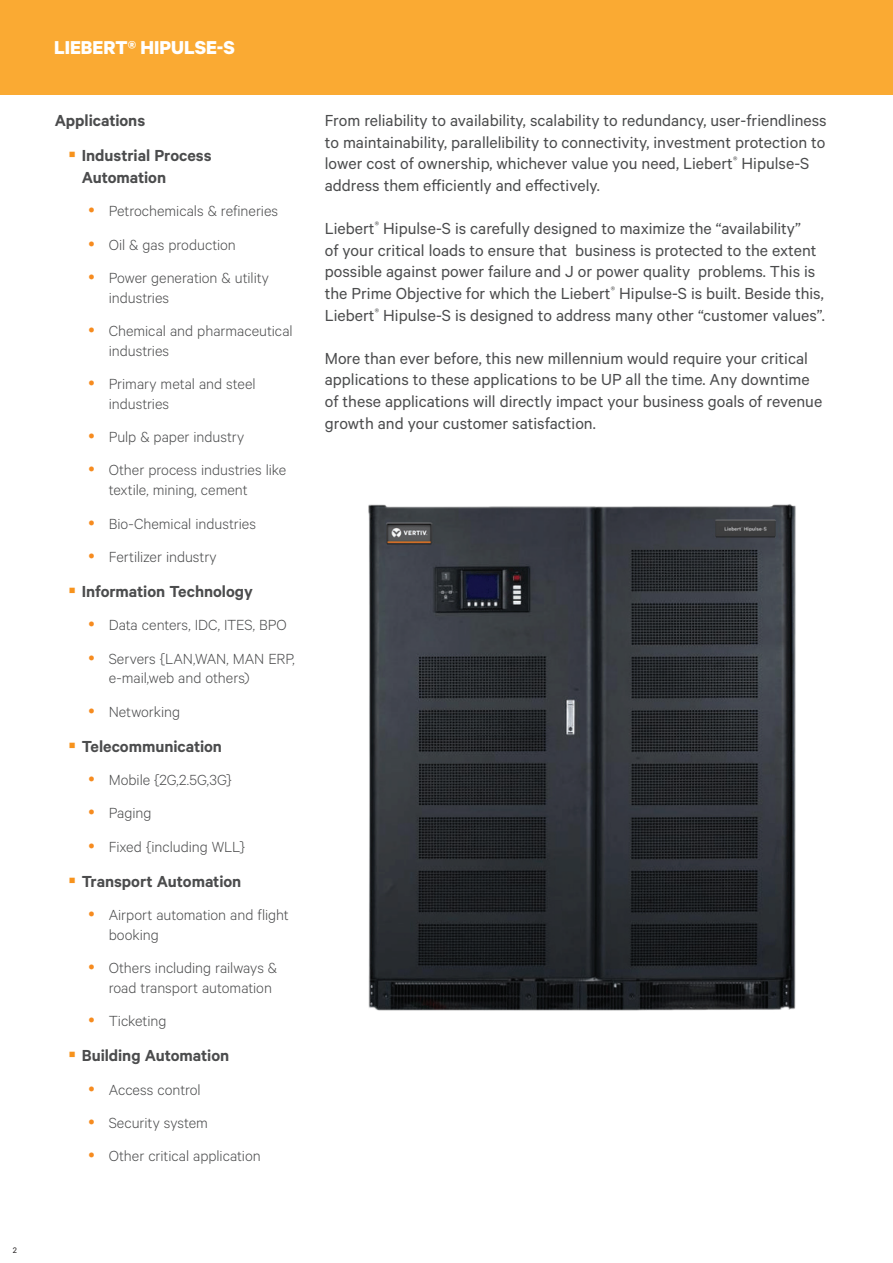
<style>
.page{position:relative;width:893px;height:1263px;background:#fff}
.page>*{position:absolute;margin:0;border:0;box-sizing:border-box;transform-origin:0 0}
.t1{font:700 21px "Calibre";color:#fff}
.t2{font:18px/21.6px "Calibre";color:#4b4c4d}
.t3{font:600 18px/35.1px "Calibre";letter-spacing:-.005em;color:#4b4c4d}
.t4{font:300 16.5px/33.3px "Calibre";letter-spacing:-.005em;color:#4b4c4d}
.t5{font:9px "Calibre";color:#231f20}
</style>
<div class="page">
<div style="left:0;top:0;width:893px;height:94px;background:#faaa33"></div>
<img style="left:368px;top:504px;width:428px;height:507px">
<p class="t5" style="left:13px;top:1245px;width:6px">2</p>
<p class="t1" style="left:54px;top:35px;width:182px">LIEBERT® HIPULSE-S</p>
<p class="t3" style="left:82px;top:103px;width:131px;text-indent:-27px">Applications<br>Industrial Process</p>
<p class="t3" style="left:82px;top:159px;width:86px">Automation</p>
<p class="t4" style="left:109px;top:194px;width:171px">Petrochemicals &amp; refineries<br>Oil &amp; gas production<br>Power generation &amp; utility</p>
<p class="t4" style="left:109px;top:280px;width:185px">industries<br>Chemical and pharmaceutical</p>
<p class="t4" style="left:109px;top:333px;width:148px">industries<br>Primary metal and steel</p>
<p class="t4" style="left:109px;top:386px;width:179px">industries<br>Pulp &amp; paper industry<br>Other process industries like</p>
<p class="t4" style="left:109px;top:473px;width:149px">textile, mining, cement<br>Bio-Chemical industries<br>Fertilizer industry</p>
<p class="t3" style="left:82px;top:573px;width:173px">Information Technology</p>
<p class="t4" style="left:109px;top:608px;width:188px">Data centers, IDC, ITES, BPO<br>Servers {LAN,WAN, MAN ERP,</p>
<p class="t4" style="left:109px;top:661px;width:142px">e-mail,web and others)<br>Networking</p>
<p class="t3" style="left:82px;top:728px;width:142px">Telecommunication</p>
<p class="t4" style="left:109px;top:762px;width:138px">Mobile {2G,2.5G,3G}<br>Paging<br>Fixed {including WLL}</p>
<p class="t3" style="left:82px;top:863px;width:161px">Transport Automation</p>
<p class="t4" style="left:109px;top:904px;width:182px;line-height:19.8px">Airport automation and flight booking</p>
<p class="t4" style="left:109px;top:957px;width:170px;line-height:19.8px">Others including railways &amp; road transport automation</p>
<p class="t4" style="left:109px;top:1004px;width:59px">Ticketing</p>
<p class="t3" style="left:82px;top:1038px;width:149px">Building Automation</p>
<p class="t4" style="left:109px;top:1072px;width:153px">Access control<br>Security system<br>Other critical application</p>
<p class="t2" style="left:325px;top:109px;width:503px">From reliability to availability, scalability to redundancy, user-friendliness to maintainability, parallelibility to connectivity, investment protection to lower cost of ownership, whichever value you need, Liebert<sup>®</sup> Hipulse-S address them efficiently and effectively.</p>
<p class="t2" style="left:325px;top:217px;width:502px">Liebert<sup>®</sup> Hipulse-S is carefully designed to maximize the “availability”<br>of your critical loads to ensure that business is protected to the extent possible against power failure and J or power quality problems. This is the Prime Objective for which the Liebert<sup>®</sup> Hipulse-S is built. Beside this, Liebert<sup>®</sup> Hipulse-S is designed to address many other “customer values”.</p>
<p class="t2" style="left:325px;top:347px;width:499px">More than ever before, this new millennium would require your critical applications to these applications to be UP all the time. Any downtime of these applications will directly impact your business goals of revenue growth and your customer satisfaction.</p>
</div>
